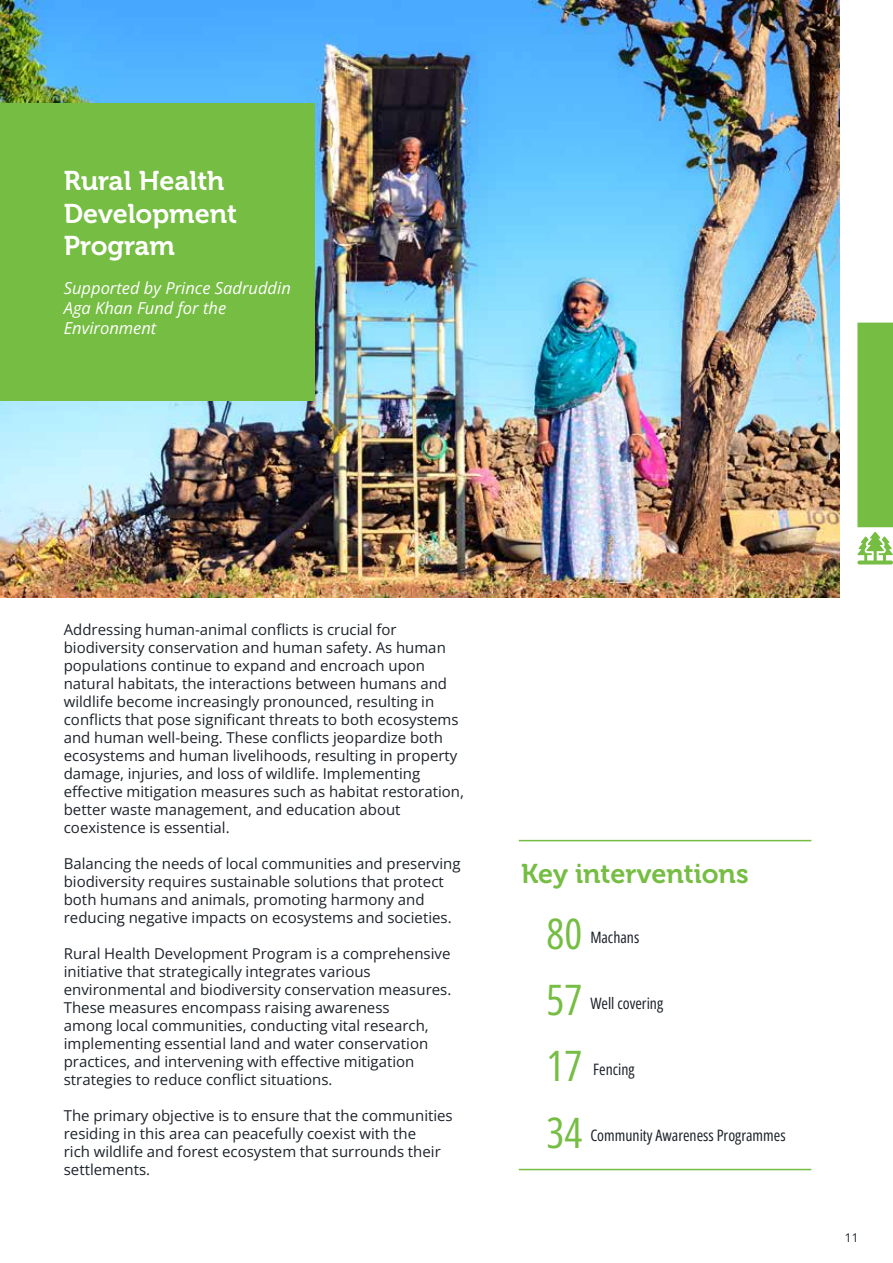
<style>
.page{position:relative;width:893px;height:1263px;background:#fff}
.page>*{position:absolute;margin:0;border:0;box-sizing:border-box;transform-origin:0 0}
.t1{font:42px/66.2px "Open Sans";color:#76bd43}
.t2{font:27px/32.4px "Museo 700";color:#fff}
.t3{font:27px "Museo 700";color:#76bd43}
.t4{font:italic 16.5px/19.8px "Open Sans";color:#fff}
.t5{font:15.75px "Open Sans";color:#1d232a}
.t6{font:15px/18px "Open Sans";color:#1d232a}
.t7{font:12px "Open Sans";color:#1d232a}
</style>
<div class="page">
<img style="left:0;top:0;width:840px;height:597px">
<div style="left:0;top:103px;width:315px;height:298px;background:#76bd43"></div>
<svg style="left:857px;top:532px;width:36px;height:32px"></svg>
<div style="left:858px;top:323px;width:34px;height:203px;background:#76bd43"></div>
<div style="left:857px;top:323px;width:36px;height:204px;border:2px solid #76bd43"></div>
<hr style="left:519px;top:840px;width:292px;height:1px;background:#76bd43">
<hr style="left:519px;top:1169px;width:292px;height:1px;background:#76bd43">
<h2 class="t2" style="left:64px;top:165px;width:175px">Rural Health<br>Development<br>Program</h2>
<p class="t4" style="left:64px;top:278px;width:229px">Supported by Prince Sadruddin<br>Aga Khan Fund for the<br>Environment</p>
<p class="t6" style="left:64px;top:620px;width:402px">Addressing human-animal conflicts is crucial for biodiversity conservation and human safety. As human populations continue to expand and encroach upon natural habitats, the interactions between humans and wildlife become increasingly pronounced, resulting in conflicts that pose significant threats to both ecosystems and human well-being. These conflicts jeopardize both ecosystems and human livelihoods, resulting in property damage, injuries, and loss of wildlife. Implementing effective mitigation measures such as habitat restoration, better waste management, and education about coexistence is essential.</p>
<p class="t6" style="left:64px;top:854px;width:398px">Balancing the needs of local communities and preserving biodiversity requires sustainable solutions that protect both humans and animals, promoting harmony and reducing negative impacts on ecosystems and societies.</p>
<p class="t6" style="left:64px;top:944px;width:389px">Rural Health Development Program is a comprehensive initiative that strategically integrates various environmental and biodiversity conservation measures.<br>These measures encompass raising awareness<br>among local communities, conducting vital research, implementing essential land and water conservation practices, and intervening with effective mitigation strategies to reduce conflict situations.</p>
<p class="t6" style="left:64px;top:1106px;width:390px">The primary objective is to ensure that the communities residing in this area can peacefully coexist with the<br>rich wildlife and forest ecosystem that surrounds their settlements.</p>
<h2 class="t3" style="left:521px;top:858px;width:229px">Key interventions</h2>
<h1 class="t1" style="left:547px;top:900px;width:37px">80</h1>
<p class="t5" style="left:590px;top:927px;width:51px">Machans</p>
<h1 class="t1" style="left:547px;top:966px;width:37px">57</h1>
<p class="t5" style="left:590px;top:993px;width:74px">Well covering</p>
<h1 class="t1" style="left:547px;top:1032px;width:37px">17<br>34</h1>
<p class="t5" style="left:593px;top:1058px;width:43px">Fencing</p>
<p class="t5" style="left:590px;top:1124px;width:197px">Community Awareness Programmes</p>
<p class="t7" style="left:845px;top:1229px;width:15px">11</p>
</div>
